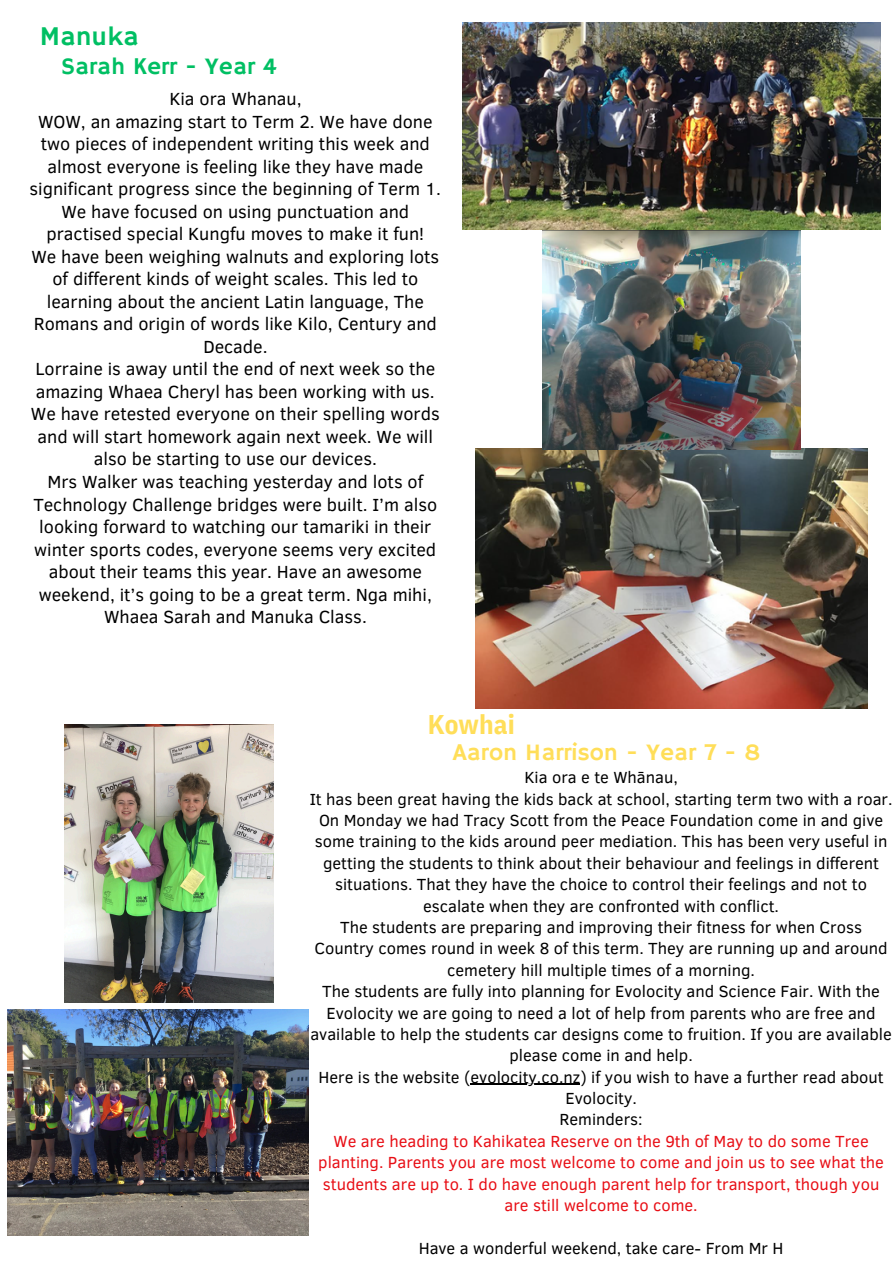
<style>
.page{position:relative;width:894px;height:1264px;background:#fff}
.page>*{position:absolute;margin:0;border:0;box-sizing:border-box;transform-origin:0 0}
.t1{font:27px "Hammersmith One";color:#00bf63}
.t2{font:700 27px "IBM Plex Sans Cond";letter-spacing:.005em;color:#ffde59}
.t3{font:24px "Hammersmith One";letter-spacing:.005em;color:#ffde59}
.t4{font:24px "Hammersmith One";color:#00bf63}
.t5{font:18px/22.5px "Clear Sans";color:#000;text-align:center}
.t6{font:16.5px/21.3px "Clear Sans";color:#000;text-align:center}
.t7{font:16.5px/21.3px "Clear Sans";color:#e80e15;text-align:center}
</style>
<div class="page">
<img style="left:475px;top:449px;width:392px;height:259px">
<img style="left:542px;top:230px;width:258px;height:219px">
<img style="left:462px;top:23px;width:417px;height:207px">
<img style="left:65px;top:724px;width:208px;height:278px">
<img style="left:7px;top:1009px;width:301px;height:226px">
<hr style="left:470px;top:1083px;width:110px;height:1px;background:#000">
<p class="t1" style="left:40px;top:21px;width:100px">Manuka</p>
<p class="t4" style="left:61px;top:52px;width:217px">Sarah Kerr - Year 4</p>
<p class="t5" style="left:169px;top:87px;width:134px">Kia ora Whanau,</p>
<p class="t5" style="left:30px;top:109px;width:413px">WOW, an amazing start to Term 2. We have done two pieces of independent writing this week and almost everyone is feeling like they have made significant progress since the beginning of Term 1.<br>We have focused on using punctuation and practised special Kungfu moves to make it fun!</p>
<p class="t5" style="left:31px;top:244px;width:409px">We have been weighing walnuts and exploring lots of different kinds of weight scales. This led to learning about the ancient Latin language, The Romans and origin of words like Kilo, Century and Decade.</p>
<p class="t5" style="left:31px;top:357px;width:410px">Lorraine is away until the end of next week so the amazing Whaea Cheryl has been working with us.<br>We have retested everyone on their spelling words and will start homework again next week. We will also be starting to use our devices.</p>
<p class="t5" style="left:33px;top:469px;width:405px">Mrs Walker was teaching yesterday and lots of Technology Challenge bridges were built. I’m also looking forward to watching our tamariki in their winter sports codes, everyone seems very excited about their teams this year. Have an awesome weekend, it’s going to be a great term. Nga mihi, Whaea Sarah and Manuka Class.</p>
<h1 class="t2" style="left:427px;top:706px;width:89px">Kowhai</h1>
<h3 class="t3" style="left:452px;top:738px;width:309px">Aaron Harrison - Year 7 - 8</h3>
<p class="t6" style="left:524px;top:766px;width:155px">Kia ora e te Whānau,</p>
<p class="t6" style="left:309px;top:787px;width:584px">It has been great having the kids back at school, starting term two with a roar.</p>
<p class="t6" style="left:315px;top:808px;width:574px">On Monday we had Tracy Scott from the Peace Foundation come in and give some training to the kids around peer mediation. This has been very useful in getting the students to think about their behaviour and feelings in different situations. That they have the choice to control their feelings and not to escalate when they are confronted with conflict.</p>
<p class="t6" style="left:314px;top:915px;width:574px">The students are preparing and improving their fitness for when Cross<br>Country comes round in week 8 of this term. They are running up and around cemetery hill multiple times of a morning.</p>
<p class="t6" style="left:310px;top:979px;width:582px">The students are fully into planning for Evolocity and Science Fair. With the Evolocity we are going to need a lot of help from parents who are free and available to help the students car designs come to fruition. If you are available please come in and help.</p>
<p class="t6" style="left:318px;top:1065px;width:566px">Here is the website (evolocity.co.nz) if you wish to have a further read about</p>
<p class="t6" style="left:559px;top:1086px;width:85px">Evolocity.<br>Reminders:</p>
<p class="t7" style="left:318px;top:1129px;width:567px">We are heading to Kahikatea Reserve on the 9th of May to do some Tree planting. Parents you are most welcome to come and join us to see what the students are up to. I do have enough parent help for transport, though you are still welcome to come.</p>
<p class="t6" style="left:418px;top:1236px;width:366px">Have a wonderful weekend, take care- From Mr H</p>
</div>
